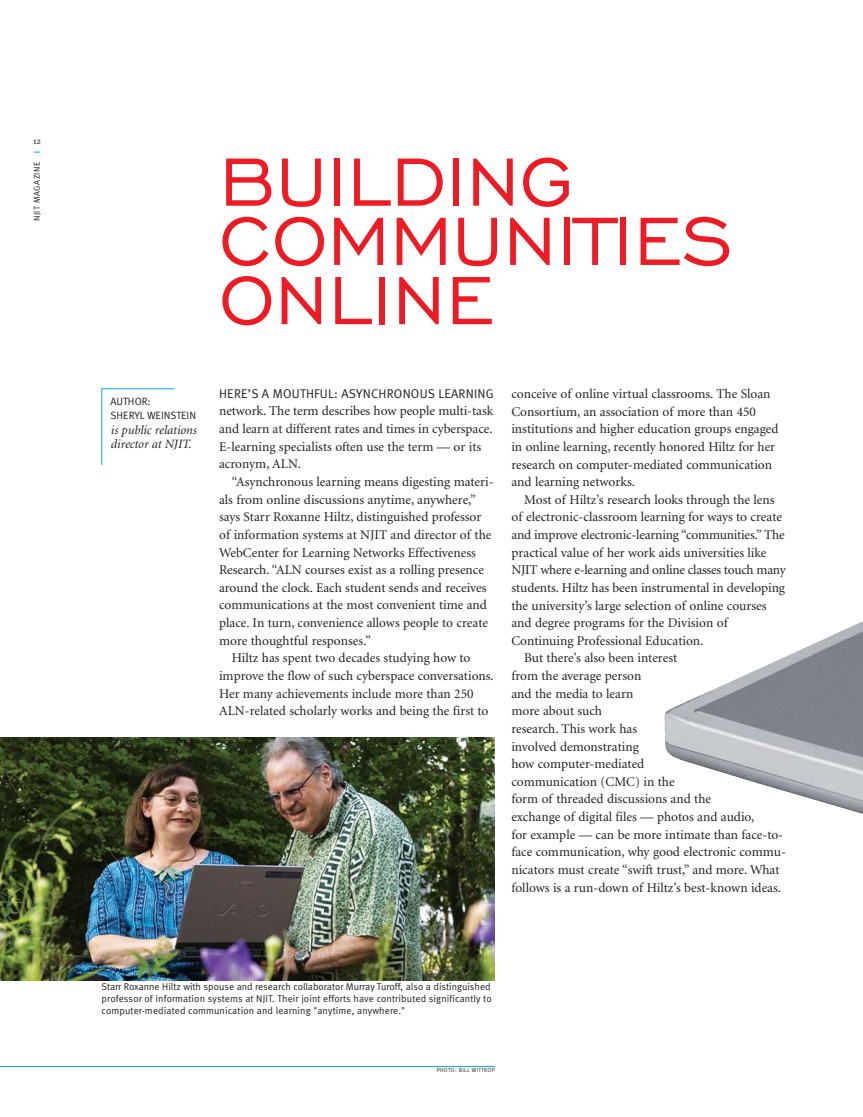
<style>
.page{position:relative;width:863px;height:1117px;background:#fff}
.page>*{position:absolute;margin:0;border:0;box-sizing:border-box;transform-origin:0 0}
.t1{font:87.45px "Engravers Gothic BT";color:#ed1c24}
.t2{font:13.35px/17.7px "Minion";color:#231f20}
.t3{font:13.35px "Minion";letter-spacing:-.02em;color:#231f20}
.t4{font:12.75px "Meta Normal";letter-spacing:.015em;color:#231f20}
.t5{font:italic 12.75px/14.1px "Minion";color:#231f20}
.t6{font:10.65px/14.1px "Meta Normal";color:#231f20}
.t7{font:9.9px/12px "Meta Normal";letter-spacing:.01em;color:#231f20;text-align:justify}
.t8{font:8.4px "Meta Normal";letter-spacing:.055em;color:#231f20}
.t9{font:5.7px "Meta Normal";letter-spacing:.055em;color:#231f20}
</style>
<div class="page">
<svg style="left:101px;top:388px;width:74px;height:77px"></svg>
<img style="left:0;top:738px;width:495px;height:242px">
<hr style="left:0;top:1066px;width:495px;height:1px;background:#00adef">
<img style="left:664px;top:621px;width:199px;height:193px">
<p class="t8" style="left:33px;top:138px;width:10px">12</p>
<p class="t8" style="left:34px;top:221px;width:61px;rotate:-90deg">NJIT MAGAZINE</p>
<h1 class="t1" style="left:219px;top:124px;width:356px">BUILDING</h1>
<h1 class="t1" style="left:219px;top:184px;width:516px">COMMUNITIES</h1>
<h1 class="t1" style="left:219px;top:243px;width:276px">ONLINE</h1>
<p class="t6" style="left:111px;top:395px;width:87px">AUTHOR:<br>SHERYL WEINSTEIN</p>
<p class="t5" style="left:111px;top:423px;width:87px">is public relations director at NJIT.</p>
<p class="t4" style="left:219px;top:388px;width:276px">HERE’S A MOUTHFUL: ASYNCHRONOUS LEARNING</p>
<p class="t2" style="left:219px;top:403px;width:276px">network. The term describes how people multi-task and learn at different rates and times in cyberspace.<br>E-learning specialists often use the term — or its acronym, ALN.</p>
<p class="t2" style="left:232px;top:474px;width:263px">“Asynchronous learning means digesting materi-</p>
<p class="t2" style="left:219px;top:492px;width:258px">als from online discussions anytime, anywhere,”</p>
<p class="t2" style="left:219px;top:509px;width:264px">says Starr Roxanne Hiltz, distinguished professor</p>
<p class="t2" style="left:219px;top:527px;width:274px">of information systems at NJIT and director of the</p>
<p class="t2" style="left:219px;top:544px;width:258px">WebCenter for Learning Networks Effectiveness</p>
<p class="t2" style="left:219px;top:562px;width:266px">Research. “ALN courses exist as a rolling presence</p>
<p class="t2" style="left:219px;top:580px;width:269px">around the clock. Each student sends and receives</p>
<p class="t2" style="left:219px;top:597px;width:269px">communications at the most convenient time and</p>
<p class="t2" style="left:219px;top:615px;width:270px">place. In turn, convenience allows people to create</p>
<p class="t2" style="left:219px;top:633px;width:153px">more thoughtful responses.”</p>
<p class="t2" style="left:232px;top:650px;width:240px">Hiltz has spent two decades studying how to</p>
<p class="t2" style="left:219px;top:668px;width:276px">improve the flow of such cyberspace conversations.</p>
<p class="t2" style="left:219px;top:685px;width:256px">Her many achievements include more than 250</p>
<p class="t2" style="left:219px;top:703px;width:271px">ALN-related scholarly works and being the first to</p>
<p class="t2" style="left:511px;top:386px;width:269px">conceive of online virtual classrooms. The Sloan Consortium, an association of more than 450 institutions and higher education groups engaged in online learning, recently honored Hiltz for her research on computer-mediated communication and learning networks.</p>
<p class="t2" style="left:524px;top:492px;width:252px">Most of Hiltz’s research looks through the lens</p>
<p class="t2" style="left:511px;top:509px;width:272px">of electronic-classroom learning for ways to create</p>
<p class="t2" style="left:511px;top:527px;width:275px">and improve electronic-learning “communities.” The</p>
<p class="t2" style="left:511px;top:545px;width:257px">practical value of her work aids universities like</p>
<p class="t3" style="left:511px;top:565px;width:276px">NJIT where e-learning and online classes touch many</p>
<p class="t2" style="left:511px;top:580px;width:275px">students. Hiltz has been instrumental in developing</p>
<p class="t2" style="left:511px;top:597px;width:257px">the university’s large selection of online courses</p>
<p class="t2" style="left:511px;top:615px;width:218px">and degree programs for the Division of</p>
<p class="t2" style="left:511px;top:633px;width:194px">Continuing Professional Education.</p>
<p class="t2" style="left:524px;top:650px;width:155px">But there’s also been interest</p>
<p class="t2" style="left:511px;top:668px;width:131px">from the average person</p>
<p class="t2" style="left:511px;top:686px;width:123px">and the media to learn</p>
<p class="t2" style="left:511px;top:703px;width:92px">more about such</p>
<p class="t2" style="left:511px;top:721px;width:127px">research. This work has</p>
<p class="t2" style="left:511px;top:738px;width:129px">involved demonstrating</p>
<p class="t2" style="left:511px;top:756px;width:134px">how computer-mediated</p>
<p class="t2" style="left:511px;top:774px;width:165px">communication (CMC) in the</p>
<p class="t2" style="left:511px;top:791px;width:201px">form of threaded discussions and the</p>
<p class="t2" style="left:511px;top:809px;width:244px">exchange of digital files — photos and audio,</p>
<p class="t2" style="left:511px;top:827px;width:273px">for example — can be more intimate than face-to-</p>
<p class="t2" style="left:511px;top:844px;width:276px">face communication, why good electronic commu-</p>
<p class="t2" style="left:511px;top:862px;width:270px">nicators must create “swift trust,” and more. What</p>
<p class="t2" style="left:511px;top:879px;width:271px">follows is a run-down of Hiltz’s best-known ideas.</p>
<p class="t7" style="left:102px;top:981px;width:392px">Starr Roxanne Hiltz with spouse and research collaborator Murray Turoff, also a distinguished professor of information systems at NJIT. Their joint efforts have contributed significantly to computer-mediated communication and learning "anytime, anywhere."</p>
<p class="t9" style="left:437px;top:1068px;width:60px">PHOTO: BILL WITTKOP</p>
</div>
